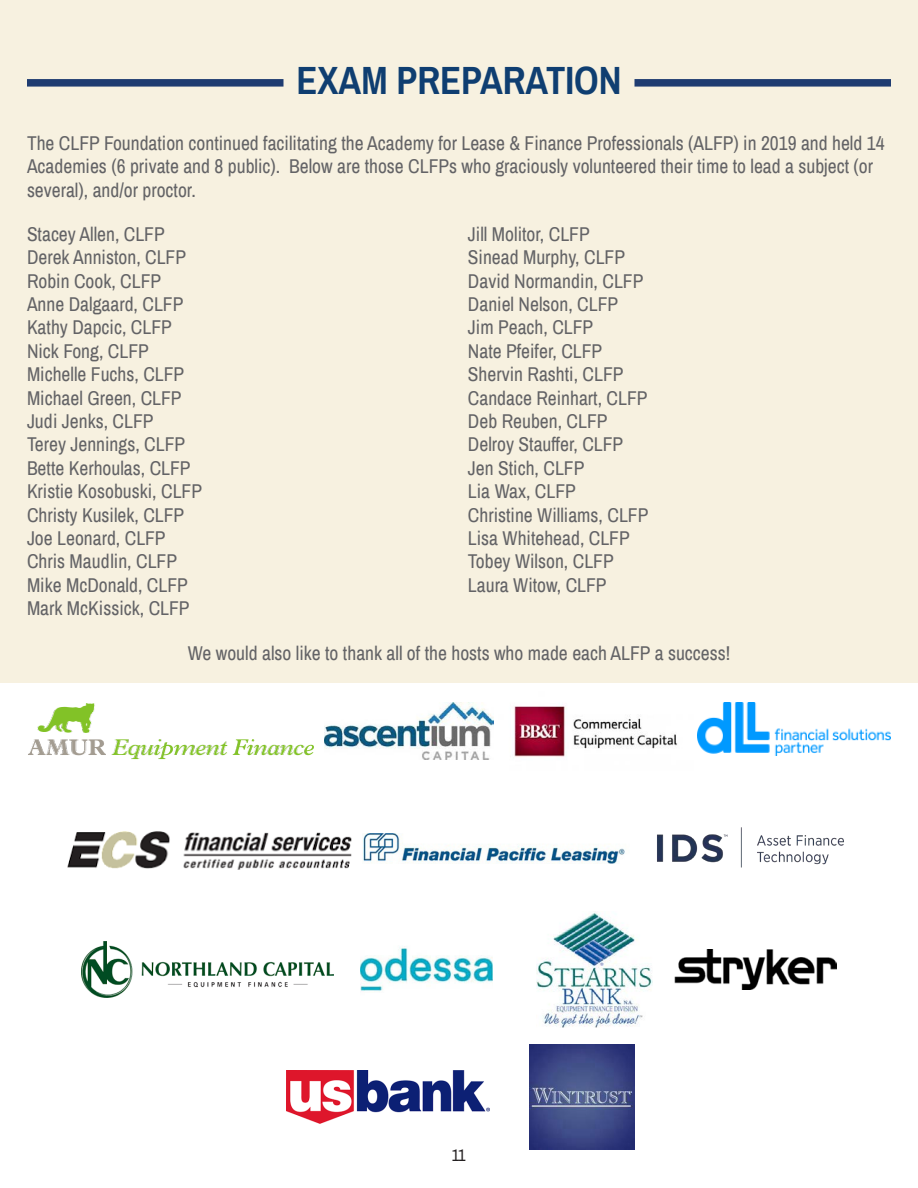
<style>
.page{position:relative;width:918px;height:1188px;background:#fff}
.page>*{position:absolute;margin:0;border:0;box-sizing:border-box;transform-origin:0 0}
.t1{font:700 38.55px "Archivo Narrow";color:#0f3e71}
.t2{font:19.5px/23.4px "Archivo Narrow";color:#636366}
.t3{font:16.5px "Archivo Narrow";color:#231f20}
</style>
<div class="page">
<div style="left:0;top:0;width:918px;height:683px;background:#f7f1e0"></div>
<div style="left:634px;top:79px;width:257px;height:8px;background:#1f3c71"></div>
<div style="left:27px;top:79px;width:257px;height:8px;background:#1f3c71"></div>
<img style="left:28px;top:703px;width:286px;height:56px">
<img style="left:324px;top:703px;width:170px;height:57px">
<img style="left:514px;top:706px;width:163px;height:51px">
<img style="left:698px;top:703px;width:193px;height:52px">
<img style="left:67px;top:831px;width:285px;height:39px">
<img style="left:362px;top:834px;width:263px;height:30px">
<img style="left:657px;top:827px;width:187px;height:41px">
<img style="left:81px;top:942px;width:253px;height:55px">
<img style="left:360px;top:947px;width:132px;height:45px">
<img style="left:536px;top:912px;width:116px;height:115px">
<img style="left:675px;top:950px;width:162px;height:39px">
<img style="left:286px;top:1071px;width:204px;height:52px">
<img style="left:529px;top:1045px;width:105px;height:104px">
<p class="t1" style="left:297px;top:54px;width:326px">EXAM PREPARATION</p>
<p class="t2" style="left:27px;top:131px;width:859px">The CLFP Foundation continued facilitating the Academy for Lease &amp; Finance Professionals (ALFP) in 2019 and held 14<br>Academies (6 private and 8 public). Below are those CLFPs who graciously volunteered their time to lead a subject (or several), and/or proctor.</p>
<p class="t2" style="left:27px;top:222px;width:139px">Stacey Allen, CLFP</p>
<p class="t2" style="left:27px;top:245px;width:161px">Derek Anniston, CLFP</p>
<p class="t2" style="left:27px;top:269px;width:136px">Robin Cook, CLFP</p>
<p class="t2" style="left:27px;top:292px;width:158px">Anne Dalgaard, CLFP</p>
<p class="t2" style="left:27px;top:316px;width:146px">Kathy Dapcic, CLFP</p>
<p class="t2" style="left:27px;top:339px;width:123px">Nick Fong, CLFP</p>
<p class="t2" style="left:27px;top:362px;width:159px">Michelle Fuchs, CLFP</p>
<p class="t2" style="left:27px;top:386px;width:156px">Michael Green, CLFP</p>
<p class="t2" style="left:27px;top:409px;width:128px">Judi Jenks, CLFP</p>
<p class="t2" style="left:27px;top:433px;width:160px">Terey Jennings, CLFP</p>
<p class="t2" style="left:27px;top:456px;width:165px">Bette Kerhoulas, CLFP</p>
<p class="t2" style="left:27px;top:479px;width:177px">Kristie Kosobuski, CLFP</p>
<p class="t2" style="left:27px;top:503px;width:159px">Christy Kusilek, CLFP</p>
<p class="t2" style="left:27px;top:526px;width:140px">Joe Leonard, CLFP</p>
<p class="t2" style="left:27px;top:550px;width:152px">Chris Maudlin, CLFP</p>
<p class="t2" style="left:27px;top:573px;width:162px">Mike McDonald, CLFP</p>
<p class="t2" style="left:27px;top:596px;width:164px">Mark McKissick, CLFP</p>
<p class="t2" style="left:468px;top:222px;width:123px">Jill Molitor, CLFP</p>
<p class="t2" style="left:468px;top:245px;width:159px">Sinead Murphy, CLFP</p>
<p class="t2" style="left:468px;top:269px;width:177px">David Normandin, CLFP</p>
<p class="t2" style="left:468px;top:292px;width:152px">Daniel Nelson, CLFP</p>
<p class="t2" style="left:468px;top:316px;width:127px">Jim Peach, CLFP</p>
<p class="t2" style="left:468px;top:339px;width:136px">Nate Pfeifer, CLFP</p>
<p class="t2" style="left:468px;top:362px;width:157px">Shervin Rashti, CLFP</p>
<p class="t2" style="left:468px;top:386px;width:181px">Candace Reinhart, CLFP</p>
<p class="t2" style="left:468px;top:409px;width:141px">Deb Reuben, CLFP</p>
<p class="t2" style="left:468px;top:433px;width:157px">Delroy Stauffer, CLFP</p>
<p class="t2" style="left:468px;top:456px;width:118px">Jen Stich, CLFP</p>
<p class="t2" style="left:468px;top:479px;width:109px">Lia Wax, CLFP</p>
<p class="t2" style="left:468px;top:503px;width:182px">Christine Williams, CLFP</p>
<p class="t2" style="left:468px;top:526px;width:163px">Lisa Whitehead, CLFP</p>
<p class="t2" style="left:468px;top:550px;width:147px">Tobey Wilson, CLFP</p>
<p class="t2" style="left:468px;top:573px;width:140px">Laura Witow, CLFP</p>
<p class="t2" style="left:188px;top:641px;width:544px">We would also like to thank all of the hosts who made each ALFP a success!</p>
<p class="t3" style="left:452px;top:1144px;width:16px">11</p>
</div>
